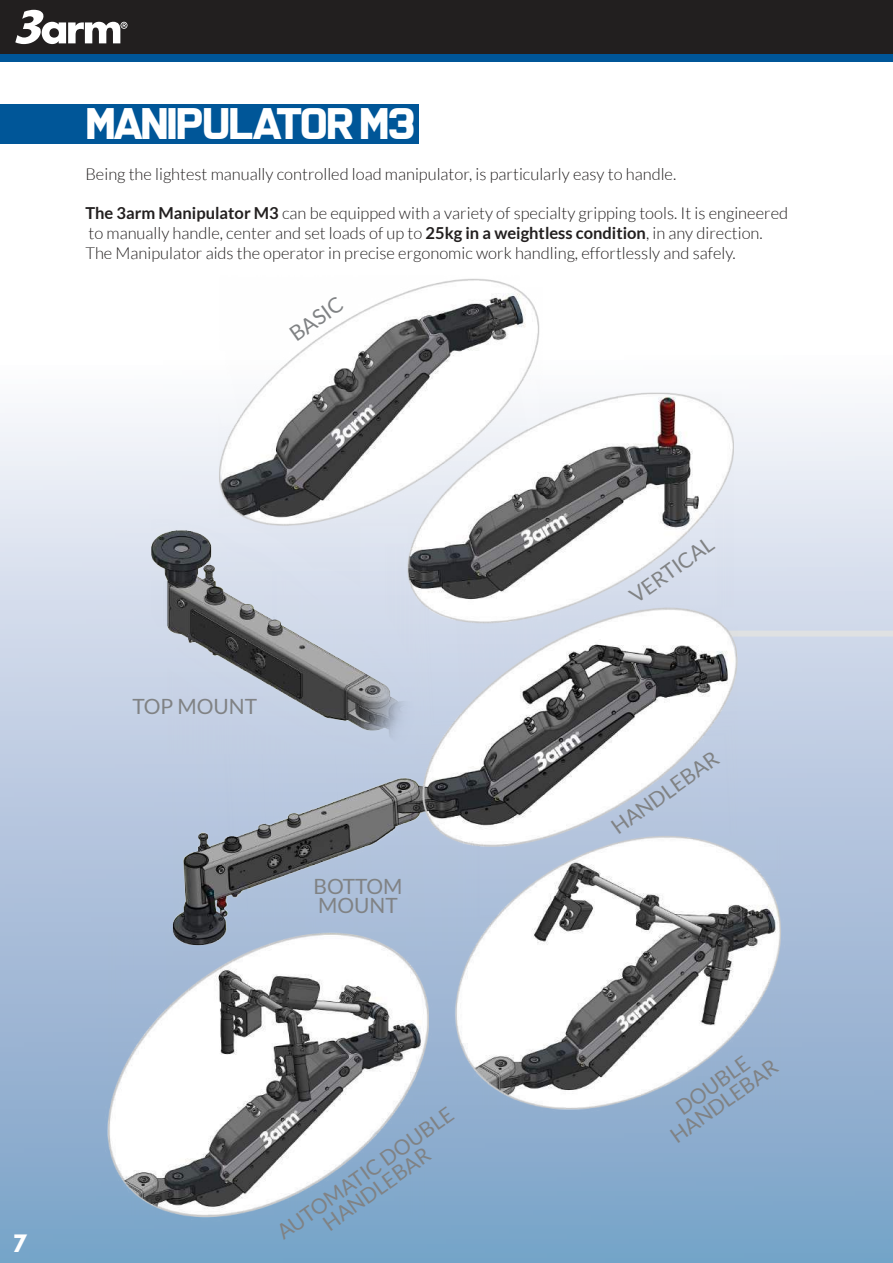
<style>
.page{position:relative;width:893px;height:1263px;background:#fff}
.page>*{position:absolute;margin:0;border:0;box-sizing:border-box;transform-origin:0 0}
.t1{font:45px "X Heighting";color:#fff}
.t2{font:25.5px "X Heighting";color:#fff}
.t3{font:21px/19.5px "Lato";color:#808284;text-align:center}
.t4{font:300 16.5px/19.8px "Lato";color:#221f1f}
.s1{font-weight:700}
</style>
<div class="page">
<img style="left:0;top:143px;width:893px;height:1120px">
<div style="left:722px;top:631px;width:171px;height:6px;background:#dfe1e2"></div>
<div style="left:0;top:54px;width:893px;height:8px;background:#005698"></div>
<div style="left:0;top:0;width:893px;height:54px;background:#221f1f"></div>
<svg style="left:15px;top:10px;width:113px;height:34px"></svg>
<img style="left:87px;top:272px;width:706px;height:980px">
<div style="left:0;top:104px;width:419px;height:39px;background:#005698"></div>
<h1 class="t1" style="left:88px;top:106px;width:330px">MANIPULATOR M3</h1>
<p class="t4" style="left:85px;top:165px;width:592px">Being the lightest manually controlled load manipulator, is particularly easy to handle.</p>
<p class="t4" style="left:85px;top:205px;width:704px"><span class="s1">The 3arm Manipulator M3</span> can be equipped with a variety of specialty gripping tools. It is engineered to manually handle, center and set loads of up to <span class="s1">25kg in a weightless condition</span>, in any direction.<br>The Manipulator aids the operator in precise ergonomic work handling, effortlessly and safely.</p>
<p class="t3" style="left:287px;top:329px;width:61px;rotate:-35deg">BASIC</p>
<h2 class="t2" style="left:14px;top:1233px;width:15px">7</h2>
<p class="t3" style="left:132px;top:698px;width:126px">TOP MOUNT</p>
<p class="t3" style="left:313px;top:878px;width:91px;text-align:left">BOTTOM<br>MOUNT</p>
<p class="t3" style="left:274px;top:1226px;width:213px;rotate:-35deg">AUTOMATIC DOUBLE<br>HANDLEBAR</p>
<p class="t3" style="left:627px;top:591px;width:99px;rotate:-35deg">VERTICAL</p>
<p class="t3" style="left:609px;top:822px;width:128px;rotate:-35deg">HANDLEBAR</p>
<p class="t3" style="left:657px;top:1114px;width:128px;rotate:-35deg">DOUBLE<br>HANDLEBAR</p>
</div>
